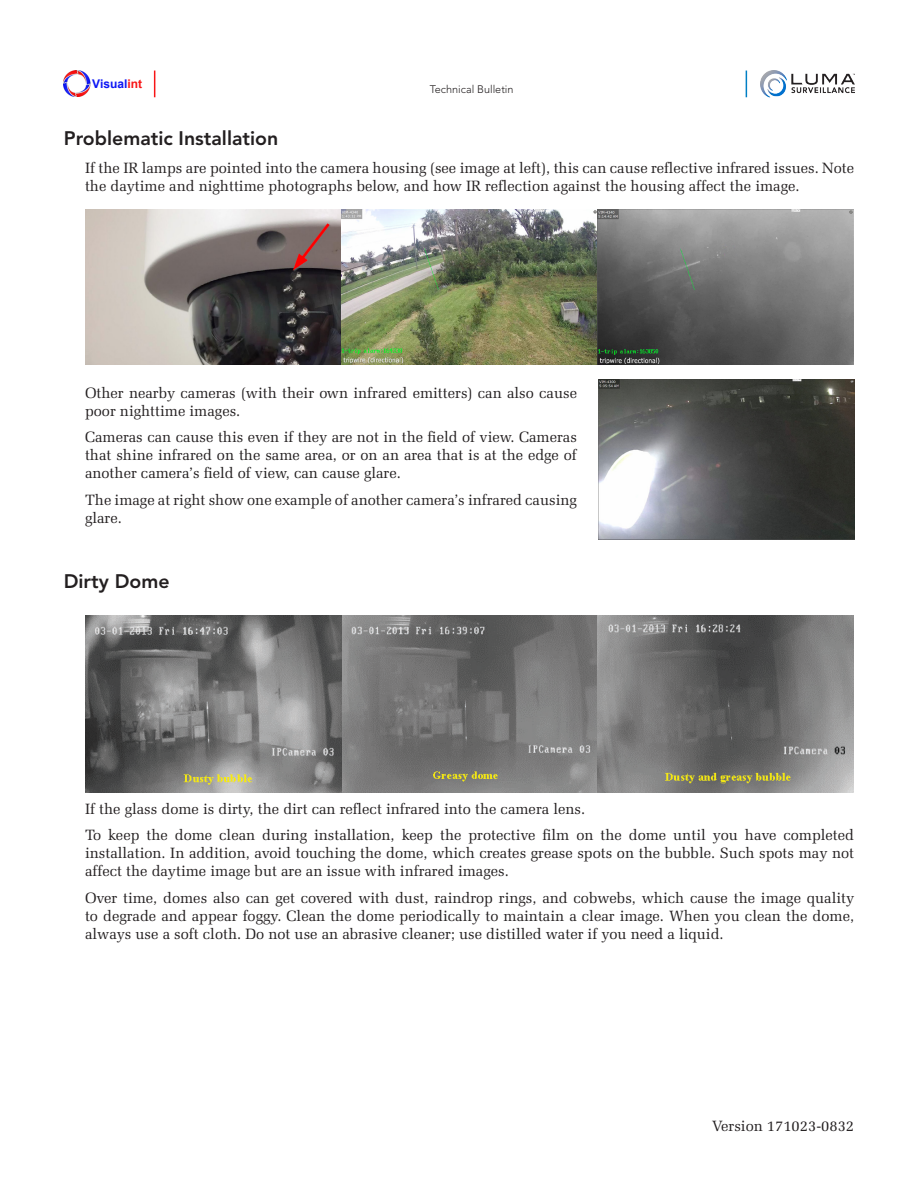
<style>
.page{position:relative;width:918px;height:1188px;background:#fff}
.page>*{position:absolute;margin:0;border:0;box-sizing:border-box;transform-origin:0 0}
.Subhead{font:800 19.5px "Avenir LT Std";color:#231f20}
.t1{font:15px/18px "Zapf Elliptical 711 BT";color:#231f20}
.t2{font:700 12px "Arial";color:#0d17f5}
.t3{font:300 10.8px "Avenir LT Std";color:#231f20}
.s1{color:#f81516}
</style>
<div class="page">
<img style="left:760px;top:71px;width:94px;height:26px">
<svg style="left:746px;top:71px;width:1px;height:26px"></svg>
<img style="left:64px;top:70px;width:27px;height:27px">
<svg style="left:154px;top:71px;width:1px;height:26px"></svg>
<img style="left:85px;top:209px;width:769px;height:156px">
<img style="left:598px;top:379px;width:256px;height:160px">
<img style="left:85px;top:616px;width:769px;height:176px">
<p class="t2" style="left:92px;top:75px;width:51px">Visual<span class="s1">int</span></p>
<p class="t3" style="left:430px;top:83px;width:85px">Technical Bulletin</p>
<p class="Subhead" style="left:64px;top:127px;width:216px">Problematic Installation</p>
<p class="t1" style="left:85px;top:159px;width:771px">If the IR lamps are pointed into the camera housing (see image at left), this can cause reflective infrared issues. Note the daytime and nighttime photographs below, and how IR reflection against the housing affect the image.</p>
<p class="t1" style="left:85px;top:383px;width:494px">Other nearby cameras (with their own infrared emitters) can also cause poor nighttime images.</p>
<p class="t1" style="left:85px;top:428px;width:493px;text-align:justify">Cameras can cause this even if they are not in the field of view. Cameras that shine infrared on the same area, or on an area that is at the edge of another camera’s field of view, can cause glare.</p>
<p class="t1" style="left:85px;top:490px;width:493px">The image at right show one example of another camera’s infrared causing glare.</p>
<p class="Subhead" style="left:64px;top:570px;width:107px">Dirty Dome</p>
<p class="t1" style="left:85px;top:800px;width:502px">If the glass dome is dirty, the dirt can reflect infrared into the camera lens.</p>
<p class="t1" style="left:85px;top:826px;width:771px;text-align:justify">To keep the dome clean during installation, keep the protective film on the dome until you have completed installation. In addition, avoid touching the dome, which creates grease spots on the bubble. Such spots may not affect the daytime image but are an issue with infrared images.</p>
<p class="t1" style="left:85px;top:889px;width:771px;text-align:justify">Over time, domes also can get covered with dust, raindrop rings, and cobwebs, which cause the image quality to degrade and appear foggy. Clean the dome periodically to maintain a clear image. When you clean the dome, always use a soft cloth. Do not use an abrasive cleaner; use distilled water if you need a liquid.</p>
<p class="t1" style="left:712px;top:1117px;width:144px">Version 171023-0832</p>
</div>
